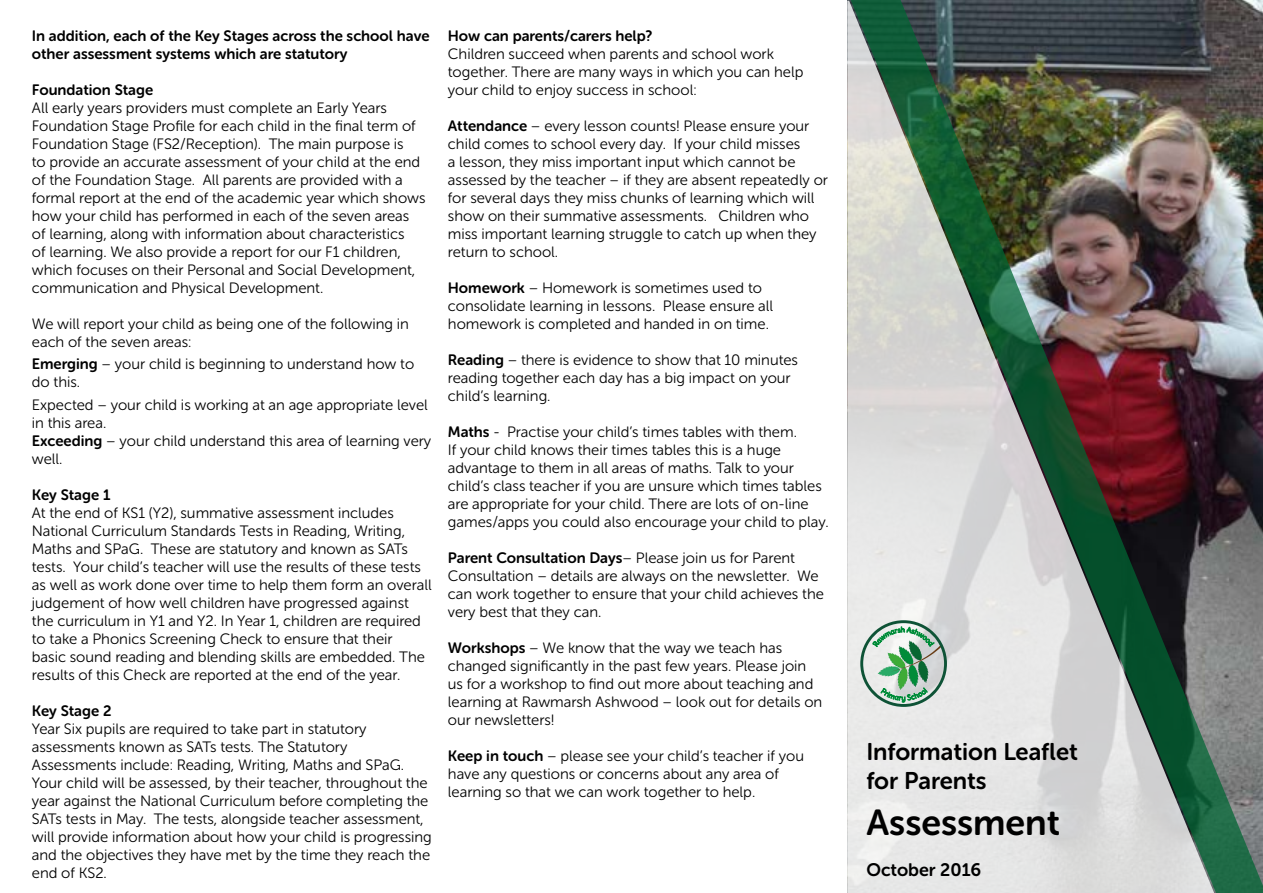
<style>
.page{position:relative;width:1263px;height:893px;background:#fff}
.page>*{position:absolute;margin:0;border:0;box-sizing:border-box;transform-origin:0 0}
.t1{font:36px "Museo Sans Rounded 700";color:#000}
.t2{font:24px/28.8px "Museo Sans Rounded 700";color:#000}
.t3{font:18px "Museo Sans Rounded 700";color:#000}
.t4{font:15px/18px "Museo Sans Rounded 300";color:#000}
.t5{font:15px/18px "Museo Sans Rounded 700";color:#000}
.s1{font-family:"Museo Sans Rounded 700"}
.s2{font-family:"Museo Sans Rounded 300"}
</style>
<div class="page">
<img style="left:847px;top:0;width:416px;height:893px">
<img style="left:847px;top:1px;width:367px;height:892px">
<svg style="left:860px;top:620px;width:87px;height:87px;background:#a4c3b0"></svg>
<p class="t5" style="left:32px;top:27px;width:399px">In addition, each of the Key Stages across the school have other assessment systems which are statutory</p>
<p class="t5" style="left:32px;top:81px;width:123px">Foundation Stage</p>
<p class="t4" style="left:32px;top:99px;width:395px">All early years providers must complete an Early Years Foundation Stage Profile for each child in the final term of Foundation Stage (FS2/Reception). The main purpose is<br>to provide an accurate assessment of your child at the end of the Foundation Stage. All parents are provided with a formal report at the end of the academic year which shows how your child has performed in each of the seven areas of learning, along with information about characteristics<br>of learning. We also provide a report for our F1 children, which focuses on their Personal and Social Development, communication and Physical Development.</p>
<p class="t4" style="left:32px;top:315px;width:379px">We will report your child as being one of the following in each of the seven areas:</p>
<p class="t4" style="left:32px;top:355px;width:384px"><span class="s1">Emerging</span> – your child is beginning to understand how to do this.</p>
<p class="t4" style="left:32px;top:396px;width:401px">Expected – your child is working at an age appropriate level in this area.<br><span class="s1">Exceeding</span> – your child understand this area of learning very well.</p>
<p class="t5" style="left:32px;top:486px;width:80px">Key Stage 1</p>
<p class="t4" style="left:32px;top:504px;width:401px">At the end of KS1 (Y2), summative assessment includes National Curriculum Standards Tests in Reading, Writing, Maths and SPaG. These are statutory and known as SATs tests. Your child’s teacher will use the results of these tests as well as work done over time to help them form an overall judgement of how well children have progressed against the curriculum in Y1 and Y2. In Year 1, children are required to take a Phonics Screening Check to ensure that their<br>basic sound reading and blending skills are embedded. The results of this Check are reported at the end of the year.</p>
<p class="t5" style="left:32px;top:702px;width:81px">Key Stage 2</p>
<p class="t4" style="left:32px;top:720px;width:401px">Year Six pupils are required to take part in statutory assessments known as SATs tests. The Statutory Assessments include: Reading, Writing, Maths and SPaG.<br>Your child will be assessed, by their teacher, throughout the year against the National Curriculum before completing the SATs tests in May. The tests, alongside teacher assessment, will provide information about how your child is progressing and the objectives they have met by the time they reach the end of KS2.</p>
<p class="t5" style="left:448px;top:27px;width:206px">How can parents/carers help?</p>
<p class="t4" style="left:448px;top:45px;width:357px">Children succeed when parents and school work together. There are many ways in which you can help your child to enjoy success in school:</p>
<p class="t4" style="left:448px;top:117px;width:382px"><span class="s1">Attendance</span> – every lesson counts! Please ensure your child comes to school every day. If your child misses<br>a lesson, they miss important input which cannot be assessed by the teacher – if they are absent repeatedly or for several days they miss chunks of learning which will show on their summative assessments. Children who miss important learning struggle to catch up when they return to school.</p>
<p class="t4" style="left:448px;top:279px;width:327px"><span class="s1">Homework</span> – Homework is sometimes used to consolidate learning in lessons. Please ensure all homework is completed and handed in on time.</p>
<p class="t4" style="left:448px;top:351px;width:352px"><span class="s1">Reading</span> – there is evidence to show that 10 minutes reading together each day has a big impact on your child’s learning.</p>
<p class="t4" style="left:448px;top:423px;width:382px"><span class="s1">Maths</span> - Practise your child’s times tables with them.<br>If your child knows their times tables this is a huge advantage to them in all areas of maths. Talk to your child’s class teacher if you are unsure which times tables are appropriate for your child. There are lots of on-line games/apps you could also encourage your child to play.</p>
<p class="t5" style="left:448px;top:549px;width:349px">Parent Consultation Days<span class="s2">– Please join us for Parent</span></p>
<p class="t4" style="left:448px;top:567px;width:377px">Consultation – details are always on the newsletter. We can work together to ensure that your child achieves the very best that they can.</p>
<p class="t4" style="left:448px;top:639px;width:376px"><span class="s1">Workshops</span> – We know that the way we teach has changed significantly in the past few years. Please join us for a workshop to find out more about teaching and learning at Rawmarsh Ashwood – look out for details on our newsletters!</p>
<p class="t4" style="left:448px;top:747px;width:358px"><span class="s1">Keep in touch</span> – please see your child’s teacher if you have any questions or concerns about any area of learning so that we can work together to help.</p>
<h2 class="t2" style="left:866px;top:737px;width:213px">Information Leaflet for Parents</h2>
<h1 class="t1" style="left:866px;top:803px;width:195px">Assessment</h1>
<p class="t3" style="left:866px;top:860px;width:116px">October 2016</p>
</div>
